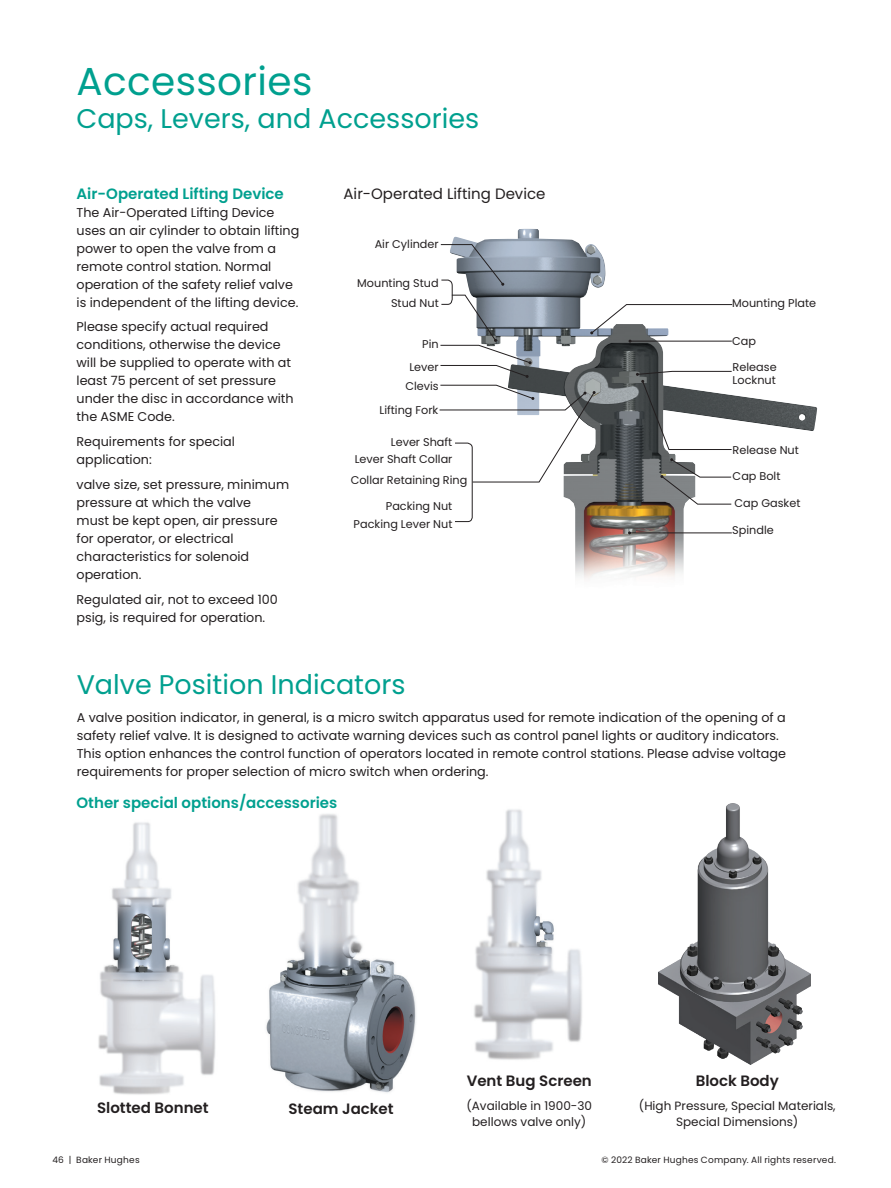
<style>
.page{position:relative;width:891px;height:1188px;background:#fff}
.page>*{position:absolute;margin:0;border:0;box-sizing:border-box;transform-origin:0 0}
.Header_copy{font:39px "Poppins";letter-spacing:.01em;color:#00a08f}
.Sub_Heading_copy{font:27px "Poppins";color:#00a08f}
.Sub_Heading_2_copy{font:600 15px "Poppins";color:#00a08f}
._8_5_pt-body_text_co{font:600 15px "Poppins";color:#231f20}
._8_5_pt-body_text_co-2{font:15px "Poppins";color:#231f20}
._8_5_pt-body_text_co-3{font:12.75px/18px "Poppins";color:#231f20}
._8_5_pt-body_text_co-4{font:12px/16.5px "Poppins";color:#231f20;text-align:center}
._8_5_pt-body_text_co-5{font:11.25px/13.5px "Poppins";color:#231f20}
.t1{font:9px "Poppins";letter-spacing:.025em;color:#231f20}
</style>
<div class="page">
<img style="left:98px;top:822px;width:118px;height:273px">
<img style="left:474px;top:809px;width:108px;height:251px">
<img style="left:266px;top:814px;width:150px;height:279px">
<img style="left:452px;top:229px;width:366px;height:350px">
<hr style="left:630px;top:341px;width:102px;height:1px;background:#231f20">
<svg style="left:636px;top:371px;width:96px;height:79px"></svg>
<svg style="left:660px;top:458px;width:72px;height:47px"></svg>
<hr style="left:630px;top:533px;width:102px;height:1px;background:#231f20">
<svg style="left:590px;top:304px;width:143px;height:30px"></svg>
<svg style="left:439px;top:384px;width:157px;height:138px"></svg>
<svg style="left:440px;top:244px;width:92px;height:134px"></svg>
<img style="left:658px;top:803px;width:153px;height:262px">
<p class="Header_copy" style="left:76px;top:59px;width:238px">Accessories</p>
<p class="Sub_Heading_copy" style="left:77px;top:103px;width:404px">Caps, Levers, and Accessories</p>
<p class="Sub_Heading_2_copy" style="left:77px;top:185px;width:209px">Air-Operated Lifting Device</p>
<p class="_8_5_pt-body_text_co-3" style="left:77px;top:203px;width:224px">The Air-Operated Lifting Device uses an air cylinder to obtain lifting power to open the valve from a remote control station. Normal operation of the safety relief valve is independent of the lifting device.</p>
<p class="_8_5_pt-body_text_co-3" style="left:77px;top:318px;width:219px">Please specify actual required conditions, otherwise the device will be supplied to operate with at least 75 percent of set pressure under the disc in accordance with the ASME Code.</p>
<p class="_8_5_pt-body_text_co-3" style="left:77px;top:433px;width:160px">Requirements for special application:</p>
<p class="_8_5_pt-body_text_co-3" style="left:77px;top:475px;width:214px">valve size, set pressure, minimum pressure at which the valve<br>must be kept open, air pressure for operator, or electrical characteristics for solenoid operation.</p>
<p class="_8_5_pt-body_text_co-3" style="left:77px;top:590px;width:203px">Regulated air, not to exceed 100 psig, is required for operation.</p>
<p class="_8_5_pt-body_text_co-2" style="left:344px;top:185px;width:203px">Air-Operated Lifting Device</p>
<p class="_8_5_pt-body_text_co-5" style="left:375px;top:237px;width:66px">Air Cylinder</p>
<p class="_8_5_pt-body_text_co-5" style="left:357px;top:276px;width:83px">Mounting Stud</p>
<p class="_8_5_pt-body_text_co-5" style="left:391px;top:296px;width:49px">Stud Nut</p>
<p class="_8_5_pt-body_text_co-5" style="left:422px;top:338px;width:18px">Pin</p>
<p class="_8_5_pt-body_text_co-5" style="left:409px;top:360px;width:31px">Lever</p>
<p class="_8_5_pt-body_text_co-5" style="left:405px;top:379px;width:35px">Clevis</p>
<p class="_8_5_pt-body_text_co-5" style="left:380px;top:403px;width:60px">Lifting Fork</p>
<p class="_8_5_pt-body_text_co-5" style="left:391px;top:435px;width:63px">Lever Shaft</p>
<p class="_8_5_pt-body_text_co-5" style="left:355px;top:452px;width:99px">Lever Shaft Collar</p>
<p class="_8_5_pt-body_text_co-5" style="left:351px;top:473px;width:118px">Collar Retaining Ring</p>
<p class="_8_5_pt-body_text_co-5" style="left:386px;top:499px;width:68px">Packing Nut</p>
<p class="_8_5_pt-body_text_co-5" style="left:354px;top:517px;width:100px">Packing Lever Nut</p>
<p class="Sub_Heading_copy" style="left:77px;top:669px;width:330px">Valve Position Indicators</p>
<p class="_8_5_pt-body_text_co-5" style="left:732px;top:296px;width:85px">Mounting Plate</p>
<p class="_8_5_pt-body_text_co-5" style="left:732px;top:334px;width:25px">Cap</p>
<p class="_8_5_pt-body_text_co-5" style="left:733px;top:360px;width:46px">Release<br>Locknut</p>
<p class="_8_5_pt-body_text_co-5" style="left:733px;top:443px;width:68px">Release Nut</p>
<p class="_8_5_pt-body_text_co-5" style="left:733px;top:469px;width:49px">Cap Bolt</p>
<p class="_8_5_pt-body_text_co-5" style="left:735px;top:496px;width:67px">Cap Gasket</p>
<p class="_8_5_pt-body_text_co-5" style="left:732px;top:523px;width:43px">Spindle</p>
<p class="_8_5_pt-body_text_co-3" style="left:77px;top:709px;width:711px">A valve position indicator, in general, is a micro switch apparatus used for remote indication of the opening of a safety relief valve. It is designed to activate warning devices such as control panel lights or auditory indicators.<br>This option enhances the control function of operators located in remote control stations. Please advise voltage requirements for proper selection of micro switch when ordering.</p>
<p class="Sub_Heading_2_copy" style="left:77px;top:794px;width:262px">Other special options/accessories</p>
<p class="_8_5_pt-body_text_co" style="left:97px;top:1099px;width:113px">Slotted Bonnet</p>
<p class="_8_5_pt-body_text_co" style="left:288px;top:1100px;width:107px">Steam Jacket</p>
<p class="_8_5_pt-body_text_co" style="left:467px;top:1072px;width:127px">Vent Bug Screen</p>
<p class="_8_5_pt-body_text_co-4" style="left:466px;top:1097px;width:127px">(Available in 1900-30 bellows valve only)</p>
<p class="_8_5_pt-body_text_co" style="left:696px;top:1072px;width:85px">Block Body</p>
<p class="_8_5_pt-body_text_co-4" style="left:639px;top:1097px;width:198px">(High Pressure, Special Materials,<br>Special Dimensions)</p>
<p class="t1" style="left:52px;top:1155px;width:89px">46 | Baker Hughes</p>
<p class="t1" style="left:602px;top:1155px;width:236px">© 2022 Baker Hughes Company. All rights reserved.</p>
</div>
